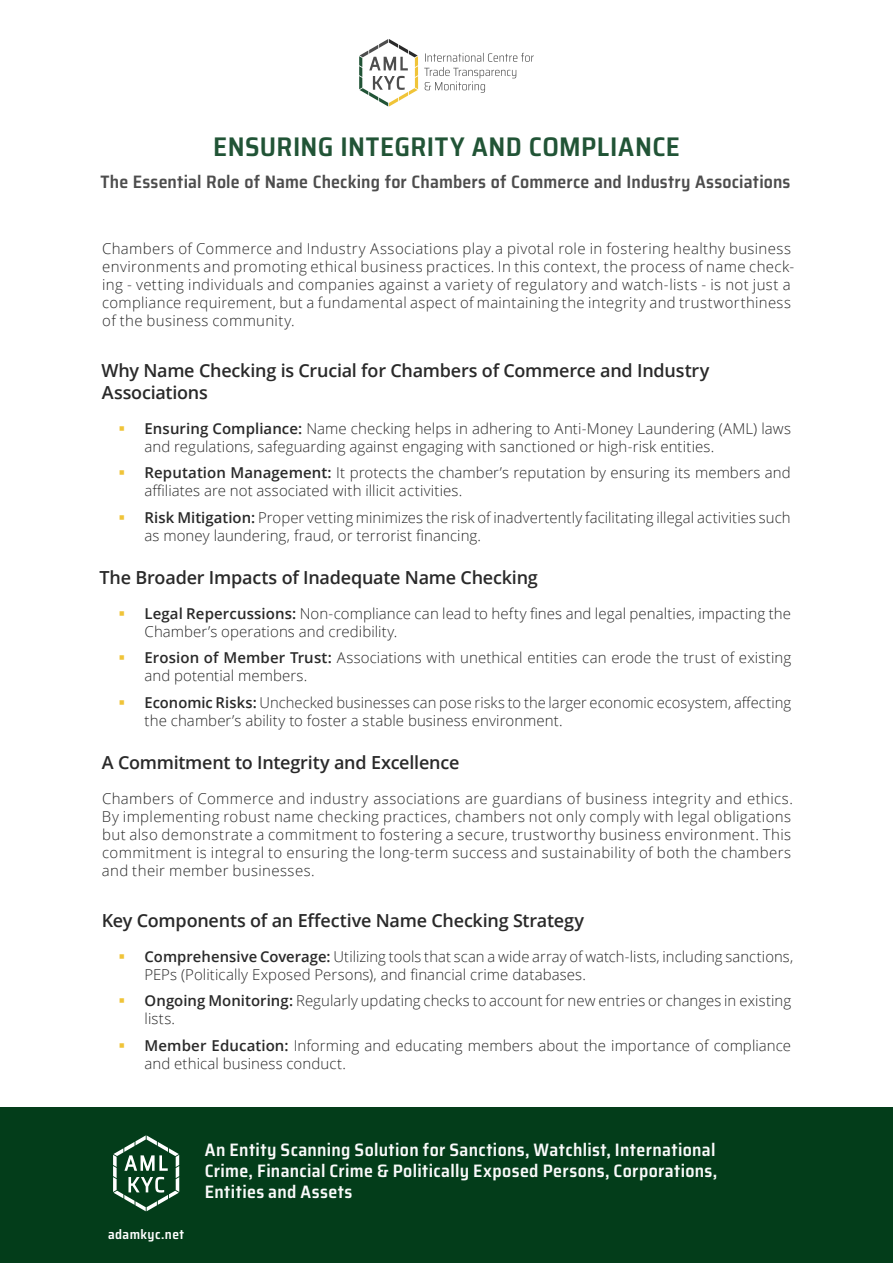
<style>
.page{position:relative;width:893px;height:1263px;background:#fff}
.page>*{position:absolute;margin:0;border:0;box-sizing:border-box;transform-origin:0 0}
.H0{font:600 semi-condensed 27px "Saira";letter-spacing:.015em;color:#215436}
.t1{font:600 18px/21.6px "Open Sans";letter-spacing:-.015em;color:#292929}
.t2{font:600 semi-condensed 18px/21px "Saira";letter-spacing:.025em;color:#fafafa;text-align:justify}
.H0-2{font:600 semi-condensed 18px "Saira";letter-spacing:.005em;color:#4d4d4d}
.t3{font:300 15px/18px "Open Sans";letter-spacing:.015em;color:#292929}
.t4{font:600 semi-condensed 13.5px "Saira";letter-spacing:.03em;color:#fff}
.s1{font-weight:600}
</style>
<div class="page">
<svg style="left:359px;top:39px;width:59px;height:68px"></svg>
<svg style="left:424px;top:53px;width:110px;height:40px"></svg>
<div style="left:0;top:1107px;width:893px;height:156px;background:#033d1a"></div>
<svg style="left:113px;top:1135px;width:66px;height:76px"></svg>
<p class="H0" style="left:213px;top:126px;width:468px">ENSURING INTEGRITY AND COMPLIANCE</p>
<p class="H0-2" style="left:100px;top:168px;width:691px">The Essential Role of Name Checking for Chambers of Commerce and Industry Associations</p>
<p class="t3" style="left:102px;top:239px;width:694px">Chambers of Commerce and Industry Associations play a pivotal role in fostering healthy business environments and promoting ethical business practices. In this context, the process of name check&shy;ing - vetting individuals and companies against a variety of regulatory and watch-lists - is not just a compliance requirement, but a fundamental aspect of maintaining the integrity and trustworthiness of the business community.</p>
<h2 class="t1" style="left:101px;top:359px;width:610px">Why Name Checking is Crucial for Chambers of Commerce and Industry<br>Associations</h2>
<p class="t3" style="left:144px;top:419px;width:648px"><span class="s1">Ensuring Compliance:</span> Name checking helps in adhering to Anti-Money Laundering (AML) laws and regulations, safeguarding against engaging with sanctioned or high-risk entities.</p>
<p class="t3" style="left:144px;top:463px;width:648px"><span class="s1">Reputation Management:</span> It protects the chamber’s reputation by ensuring its members and affiliates are not associated with illicit activities.</p>
<p class="t3" style="left:144px;top:508px;width:648px"><span class="s1">Risk Mitigation:</span> Proper vetting minimizes the risk of inadvertently facilitating illegal activities such as money laundering, fraud, or terrorist financing.</p>
<h2 class="t1" style="left:99px;top:566px;width:440px">The Broader Impacts of Inadequate Name Checking</h2>
<p class="t3" style="left:145px;top:604px;width:648px"><span class="s1">Legal Repercussions:</span> Non-compliance can lead to hefty fines and legal penalties, impacting the<br>Chamber’s operations and credibility.</p>
<p class="t3" style="left:144px;top:648px;width:648px"><span class="s1">Erosion of Member Trust:</span> Associations with unethical entities can erode the trust of existing and potential members.</p>
<p class="t3" style="left:145px;top:693px;width:648px"><span class="s1">Economic Risks:</span> Unchecked businesses can pose risks to the larger economic ecosystem, affecting the chamber’s ability to foster a stable business environment.</p>
<h2 class="t1" style="left:102px;top:751px;width:359px">A Commitment to Integrity and Excellence</h2>
<p class="t3" style="left:102px;top:789px;width:693px">Chambers of Commerce and industry associations are guardians of business integrity and ethics.<br>By implementing robust name checking practices, chambers not only comply with legal obligations but also demonstrate a commitment to fostering a secure, trustworthy business environment. This commitment is integral to ensuring the long-term success and sustainability of both the chambers and their member businesses.</p>
<h2 class="t1" style="left:102px;top:909px;width:484px">Key Components of an Effective Name Checking Strategy</h2>
<p class="t3" style="left:144px;top:947px;width:650px"><span class="s1">Comprehensive Coverage:</span> Utilizing tools that scan a wide array of watch-lists, including sanctions,<br>PEPs (Politically Exposed Persons), and financial crime databases.</p>
<p class="t3" style="left:145px;top:992px;width:648px"><span class="s1">Ongoing Monitoring:</span> Regularly updating checks to account for new entries or changes in existing lists.</p>
<p class="t3" style="left:144px;top:1036px;width:648px"><span class="s1">Member Education:</span> Informing and educating members about the importance of compliance and ethical business conduct.</p>
<h1 class="t4" style="left:108px;top:1223px;width:78px">adamkyc.net</h1>
<p class="t2" style="left:205px;top:1139px;width:514px">An Entity Scanning Solution for Sanctions, Watchlist, International Crime, Financial Crime &amp; Politically Exposed Persons, Corporations, Entities and Assets</p>
</div>
